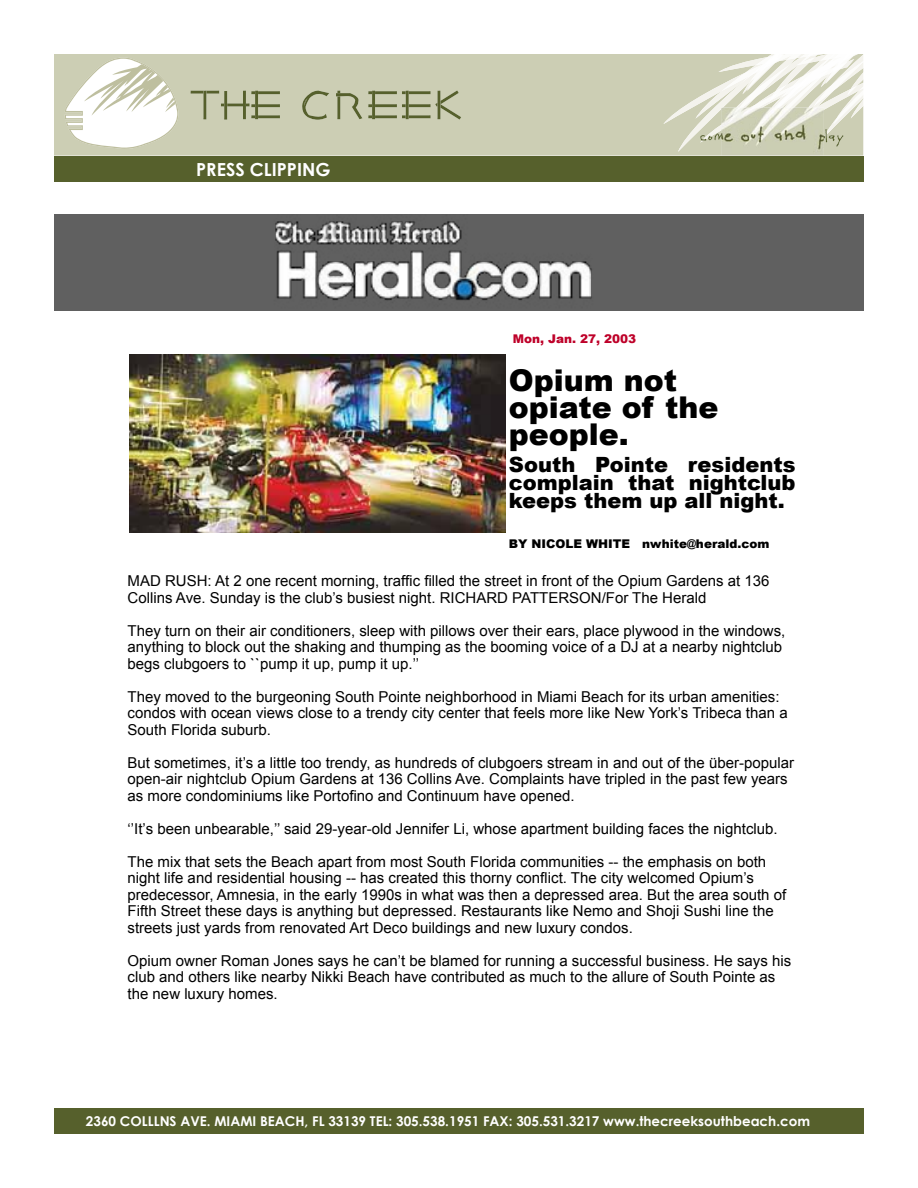
<style>
.page{position:relative;width:918px;height:1188px;background:#fff}
.page>*{position:absolute;margin:0;border:0;box-sizing:border-box;transform-origin:0 0}
.t1{font:900 30px "Arial";color:#000}
.t2{font:900 21px/18px "Arial";color:#000;text-align:justify}
.t3{font:700 18px "Century Gothic";color:#fff}
.t4{font:15px/16.5px "Arial";color:#000}
.t5{font:700 13.5px "Century Gothic";color:#fff}
.t6{font:900 12px "Arial";color:#000}
.t7{font:900 12px "Arial";color:#be0029}
</style>
<div class="page">
<div style="left:54px;top:1109px;width:810px;height:25px;background:#56602c"></div>
<div style="left:54px;top:54px;width:809px;height:102px;background:#ccceb4"></div>
<svg style="left:191px;top:91px;width:89px;height:29px;background:#adb191"></svg>
<svg style="left:368px;top:90px;width:93px;height:30px;background:#aaae8d"></svg>
<svg style="left:299px;top:91px;width:30px;height:29px"></svg>
<svg style="left:336px;top:91px;width:26px;height:28px"></svg>
<svg style="left:65px;top:57px;width:115px;height:92px"></svg>
<svg style="left:663px;top:54px;width:201px;height:98px"></svg>
<div style="left:54px;top:156px;width:810px;height:26px;background:#56602c"></div>
<div style="left:54px;top:214px;width:810px;height:97px;background:#606060"></div>
<img style="left:275px;top:221px;width:317px;height:80px">
<img style="left:130px;top:354px;width:376px;height:178px">
<p class="t3" style="left:196px;top:158px;width:136px">PRESS CLIPPING</p>
<p class="t7" style="left:513px;top:332px;width:125px">Mon, Jan. 27, 2003</p>
<p class="t1" style="left:509px;top:364px;width:170px">Opium not</p>
<p class="t1" style="left:509px;top:391px;width:211px">opiate of the</p>
<p class="t1" style="left:509px;top:418px;width:122px">people.</p>
<p class="t2" style="left:509px;top:456px;width:288px">South Pointe residents complain that nightclub keeps them up all night.</p>
<p class="t6" style="left:509px;top:537px;width:262px">BY NICOLE WHITE nwhite@herald.com</p>
<p class="t4" style="left:128px;top:573px;width:643px">MAD RUSH: At 2 one recent morning, traffic filled the street in front of the Opium Gardens at 136<br>Collins Ave. Sunday is the club’s busiest night. RICHARD PATTERSON/For The Herald</p>
<p class="t4" style="left:128px;top:622px;width:659px">They turn on their air conditioners, sleep with pillows over their ears, place plywood in the windows, anything to block out the shaking and thumping as the booming voice of a DJ at a nearby nightclub begs clubgoers to ``pump it up, pump it up.’’</p>
<p class="t4" style="left:128px;top:688px;width:662px">They moved to the burgeoning South Pointe neighborhood in Miami Beach for its urban amenities: condos with ocean views close to a trendy city center that feels more like New York’s Tribeca than a<br>South Florida suburb.</p>
<p class="t4" style="left:128px;top:754px;width:668px">But sometimes, it’s a little too trendy, as hundreds of clubgoers stream in and out of the über-popular open-air nightclub Opium Gardens at 136 Collins Ave. Complaints have tripled in the past few years as more condominiums like Portofino and Continuum have opened.</p>
<p class="t4" style="left:128px;top:820px;width:652px">‘’It’s been unbearable,’’ said 29-year-old Jennifer Li, whose apartment building faces the nightclub.</p>
<p class="t4" style="left:128px;top:853px;width:660px">The mix that sets the Beach apart from most South Florida communities -- the emphasis on both night life and residential housing -- has created this thorny conflict. The city welcomed Opium’s predecessor, Amnesia, in the early 1990s in what was then a depressed area. But the area south of Fifth Street these days is anything but depressed. Restaurants like Nemo and Shoji Sushi line the streets just yards from renovated Art Deco buildings and new luxury condos.</p>
<p class="t4" style="left:128px;top:952px;width:665px">Opium owner Roman Jones says he can’t be blamed for running a successful business. He says his club and others like nearby Nikki Beach have contributed as much to the allure of South Pointe as the new luxury homes.</p>
<p class="t5" style="left:86px;top:1113px;width:726px">2360 COLLLNS AVE. MIAMI BEACH, FL 33139 TEL: 305.538.1951 FAX: 305.531.3217 www.thecreeksouthbeach.com</p>
</div>
